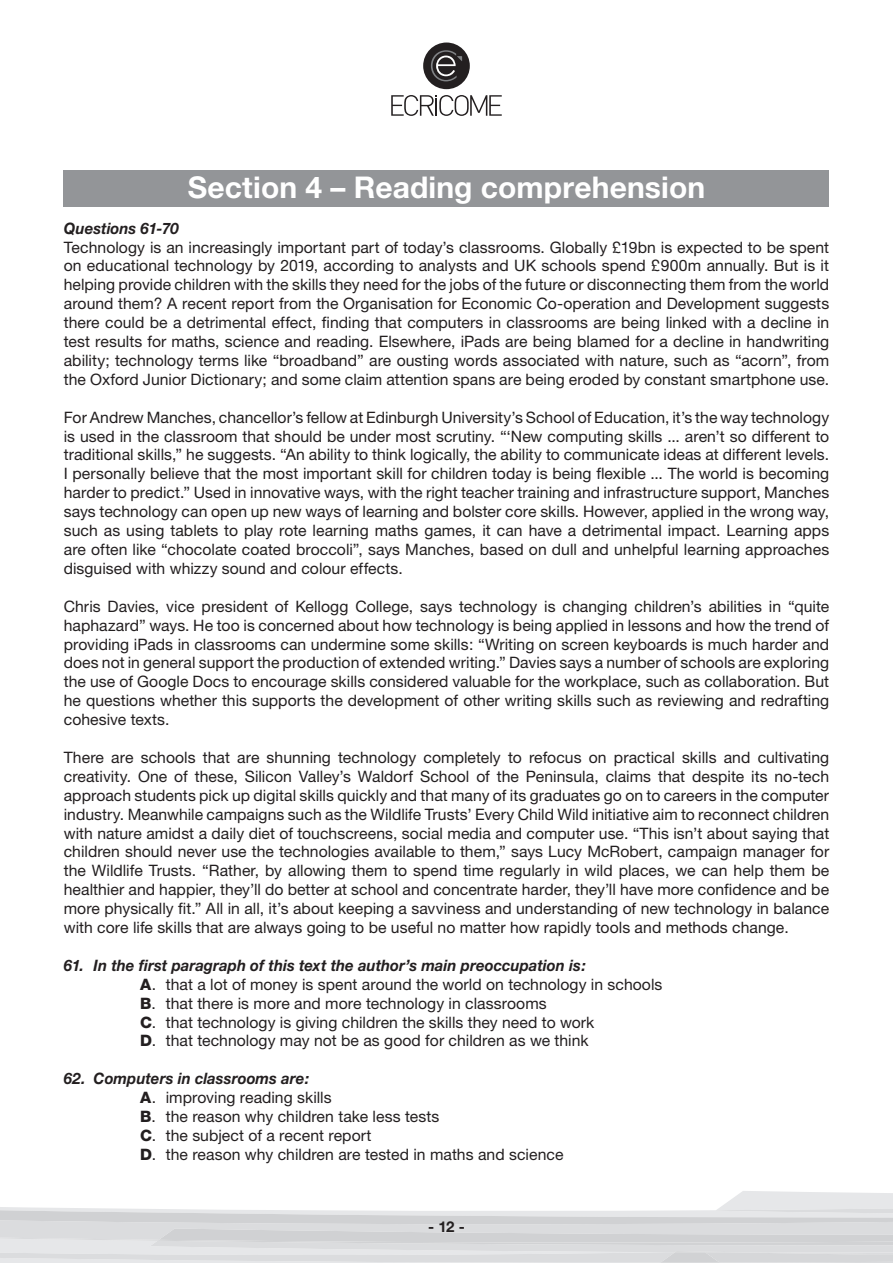
<style>
.page{position:relative;width:893px;height:1263px;background:#fff}
.page>*{position:absolute;margin:0;border:0;box-sizing:border-box;transform-origin:0 0}
.t1{font:700 30px "Helvetica Neue";letter-spacing:.005em;color:#fff}
.t2{font:15.75px/18.9px "Helvetica Neue";color:#231f20;text-align:justify}
.t3{font:italic 700 15.75px "Helvetica Neue";letter-spacing:.005em;color:#231f20;scale:.95 1}
.t4{font:700 15px "Helvetica Neue";color:#231f20}
.s1{font-weight:800}
</style>
<div class="page">
<svg style="left:0;top:1191px;width:893px;height:72px"></svg>
<div style="left:423px;top:43px;width:47px;height:46px;background:#231f20;border-radius:50%"></div>
<svg style="left:431px;top:50px;width:31px;height:31px"></svg>
<svg style="left:391px;top:95px;width:111px;height:21px"></svg>
<div style="left:64px;top:170px;width:765px;height:36px;background:#939598"></div>
<p class="t1" style="left:188px;top:169px;width:519px">Section 4 – Reading comprehension</p>
<p class="t3" style="left:64px;top:218px;width:122px">Questions 61-70</p>
<p class="t2" style="left:64px;top:237px;width:767px">Technology is an increasingly important part of today’s classrooms. Globally £19bn is expected to be spent on educational technology by 2019, according to analysts and UK schools spend £900m annually. But is it helping provide children with the skills they need for the jobs of the future or disconnecting them from the world around them? A recent report from the Organisation for Economic Co-operation and Development suggests there could be a detrimental effect, finding that computers in classrooms are being linked with a decline in test results for maths, science and reading. Elsewhere, iPads are being blamed for a decline in handwriting ability; technology terms like “broadband” are ousting words associated with nature, such as “acorn”, from the Oxford Junior Dictionary; and some claim attention spans are being eroded by constant smartphone use.</p>
<p class="t2" style="left:64px;top:407px;width:767px">For Andrew Manches, chancellor’s fellow at Edinburgh University’s School of Education, it’s the way technology is used in the classroom that should be under most scrutiny. “‘New computing skills ... aren’t so different to traditional skills,” he suggests. “An ability to think logically, the ability to communicate ideas at different levels.<br>I personally believe that the most important skill for children today is being flexible ... The world is becoming harder to predict.” Used in innovative ways, with the right teacher training and infrastructure support, Manches says technology can open up new ways of learning and bolster core skills. However, applied in the wrong way, such as using tablets to play rote learning maths games, it can have a detrimental impact. Learning apps are often like “chocolate coated broccoli”, says Manches, based on dull and unhelpful learning approaches disguised with whizzy sound and colour effects.</p>
<p class="t2" style="left:64px;top:596px;width:767px">Chris Davies, vice president of Kellogg College, says technology is changing children’s abilities in “quite haphazard” ways. He too is concerned about how technology is being applied in lessons and how the trend of providing iPads in classrooms can undermine some skills: “Writing on screen keyboards is much harder and does not in general support the production of extended writing.” Davies says a number of schools are exploring the use of Google Docs to encourage skills considered valuable for the workplace, such as collaboration. But he questions whether this supports the development of other writing skills such as reviewing and redrafting cohesive texts.</p>
<p class="t2" style="left:64px;top:748px;width:767px">There are schools that are shunning technology completely to refocus on practical skills and cultivating creativity. One of these, Silicon Valley’s Waldorf School of the Peninsula, claims that despite its no-tech approach students pick up digital skills quickly and that many of its graduates go on to careers in the computer industry. Meanwhile campaigns such as the Wildlife Trusts’ Every Child Wild initiative aim to reconnect children with nature amidst a daily diet of touchscreens, social media and computer use. “This isn’t about saying that children should never use the technologies available to them,” says Lucy McRobert, campaign manager for the Wildlife Trusts. “Rather, by allowing them to spend time regularly in wild places, we can help them be healthier and happier, they’ll do better at school and concentrate harder, they’ll have more confidence and be more physically fit.” All in all, it’s about keeping a savviness and understanding of new technology in balance with core life skills that are always going to be useful no matter how rapidly tools and methods change.</p>
<p class="t3" style="left:64px;top:955px;width:551px">61. In the first paragraph of this text the author’s main preoccupation is:</p>
<p class="t2" style="left:140px;top:974px;width:524px"><span class="s1">A</span>. that a lot of money is spent around the world on technology in schools</p>
<p class="t2" style="left:140px;top:993px;width:408px"><span class="s1">B</span>. that there is more and more technology in classrooms</p>
<p class="t2" style="left:140px;top:1012px;width:456px"><span class="s1">C</span>. that technology is giving children the skills they need to work</p>
<p class="t2" style="left:140px;top:1031px;width:450px"><span class="s1">D</span>. that technology may not be as good for children as we think</p>
<p class="t3" style="left:64px;top:1069px;width:260px">62. Computers in classrooms are:</p>
<p class="t2" style="left:140px;top:1088px;width:193px"><span class="s1">A</span>. improving reading skills</p>
<p class="t2" style="left:140px;top:1107px;width:300px"><span class="s1">B</span>. the reason why children take less tests</p>
<p class="t2" style="left:140px;top:1126px;width:233px"><span class="s1">C</span>. the subject of a recent report</p>
<p class="t2" style="left:140px;top:1144px;width:425px"><span class="s1">D</span>. the reason why children are tested in maths and science</p>
<p class="t4" style="left:428px;top:1217px;width:38px">- 12 -</p>
</div>
